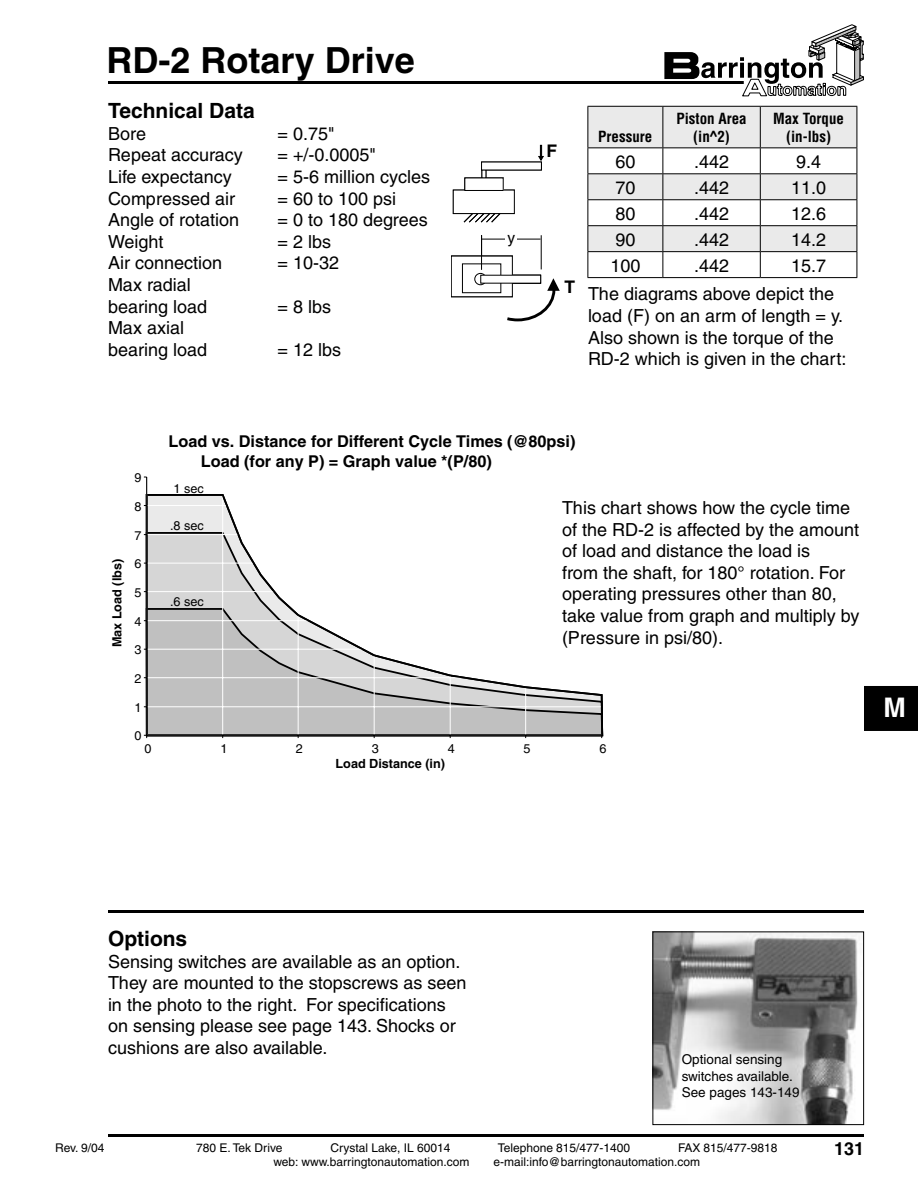
<style>
.page{position:relative;width:918px;height:1188px;background:#fff}
.page>*{position:absolute;margin:0;border:0;box-sizing:border-box;transform-origin:0 0}
.t1{font:700 36px "Helvetica";color:#000}
.t2{font:700 27px "Helvetica";color:#fff}
.small_title{font:700 21px "Helvetica";color:#000}
.body{font:18px/21.6px "Helvetica";color:#000}
.t3{font:700 18px "Helvetica";color:#000}
.t4{font:700 17.4px "Helvetica";color:#000}
.t5{font:700 16.2px/19.8px "Helvetica";color:#000}
.t6{font:15.45px "Helvetica";color:#000}
.body-2{font:700 condensed 15px/18px "Helvetica";color:#000;text-align:center}
.features{font:13.5px/16.2px "Helvetica";color:#000}
.t7{font:12.6px "Helvetica";color:#000}
.t8{font:700 12.6px "Helvetica";color:#000}
.t9{font:12px "Helvetica";color:#000}
</style>
<div class="page">
<hr style="left:108px;top:1134px;width:756px;height:3px;background:#000">
<hr style="left:108px;top:81px;width:636px;height:3px;background:#000">
<svg style="left:664px;top:24px;width:200px;height:72px"></svg>
<div style="left:864px;top:90px;width:54px;height:1084px;background:#000"></div>
<hr style="left:864px;top:683px;width:54px;height:3px;background:#fff">
<hr style="left:864px;top:731px;width:54px;height:3px;background:#fff">
<div style="left:862px;top:85px;width:56px;height:599px;background:#fff"></div>
<div style="left:864px;top:733px;width:54px;height:447px;background:#fff"></div>
<img style="left:654px;top:934px;width:206px;height:189px">
<div style="left:652px;top:932px;width:212px;height:193px;border:1px solid #000"></div>
<svg style="left:587px;top:106px;width:271px;height:171px"></svg>
<hr style="left:587px;top:277px;width:76px;height:1px;background:#000">
<hr style="left:663px;top:277px;width:97px;height:1px;background:#000">
<hr style="left:760px;top:277px;width:97px;height:1px;background:#000">
<div style="left:453px;top:190px;width:62px;height:24px;border:1px solid #000"></div>
<svg style="left:482px;top:170px;width:4px;height:8px"></svg>
<div style="left:465px;top:178px;width:38px;height:13px;border:1px solid #000"></div>
<svg style="left:538px;top:145px;width:6px;height:17px"></svg>
<svg style="left:463px;top:213px;width:79px;height:57px"></svg>
<svg style="left:461px;top:258px;width:50px;height:36px"></svg>
<div style="left:451px;top:256px;width:62px;height:41px;border:1px solid #000"></div>
<div style="left:462px;top:264px;width:39px;height:29px;background:#fff"></div>
<div style="left:462px;top:264px;width:39px;height:29px;border:1px solid #000"></div>
<div style="left:475px;top:273px;width:11px;height:12px;border:1px solid #000;border-radius:50%"></div>
<hr style="left:481px;top:235px;width:1px;height:35px;background:#000">
<div style="left:481px;top:275px;width:60px;height:8px;background:#fff"></div>
<svg style="left:504px;top:278px;width:56px;height:43px"></svg>
<hr style="left:482px;top:239px;width:59px;height:1px;background:#000">
<div style="left:506px;top:231px;width:11px;height:16px;background:#fff"></div>
<svg style="left:145px;top:493px;width:459px;height:244px"></svg>
<hr style="left:146px;top:477px;width:1px;height:258px;background:#000">
<hr style="left:147px;top:735px;width:455px;height:1px;background:#000">
<hr style="left:108px;top:910px;width:756px;height:3px;background:#000">
<p class="t1" style="left:106px;top:39px;width:310px">RD-2 Rotary Drive</p>
<p class="small_title" style="left:108px;top:98px;width:148px">Technical Data</p>
<p class="body" style="left:108px;top:123px;width:40px">Bore</p>
<p class="body" style="left:278px;top:123px;width:58px">= 0.75"</p>
<p class="body" style="left:108px;top:144px;width:136px">Repeat accuracy</p>
<p class="body" style="left:278px;top:144px;width:100px">= +/-0.0005"</p>
<p class="body" style="left:108px;top:166px;width:125px">Life expectancy</p>
<p class="body" style="left:278px;top:166px;width:154px">= 5-6 million cycles</p>
<p class="body" style="left:108px;top:187px;width:129px">Compressed air</p>
<p class="body" style="left:278px;top:187px;width:120px">= 60 to 100 psi</p>
<p class="body" style="left:108px;top:209px;width:133px">Angle of rotation</p>
<p class="body" style="left:278px;top:209px;width:152px">= 0 to 180 degrees</p>
<p class="body" style="left:108px;top:231px;width:57px">Weight</p>
<p class="body" style="left:278px;top:231px;width:55px">= 2 lbs</p>
<p class="body" style="left:108px;top:252px;width:116px">Air connection</p>
<p class="body" style="left:278px;top:252px;width:63px">= 10-32</p>
<p class="body" style="left:108px;top:274px;width:101px">Max radial bearing load</p>
<p class="body" style="left:278px;top:295px;width:55px">= 8 lbs</p>
<p class="body" style="left:108px;top:317px;width:101px">Max axial bearing load</p>
<p class="body" style="left:278px;top:339px;width:65px">= 12 lbs</p>
<p class="t6" style="left:507px;top:229px;width:9px">y</p>
<p class="t4" style="left:546px;top:140px;width:12px">F</p>
<p class="t4" style="left:565px;top:276px;width:12px">T</p>
<p class="body-2" style="left:598px;top:127px;width:56px">Pressure</p>
<p class="body-2" style="left:676px;top:109px;width:72px">Piston Area (in^2)</p>
<p class="body-2" style="left:773px;top:109px;width:72px">Max Torque (in-lbs)</p>
<p class="body" style="left:615px;top:151px;width:22px">60</p>
<p class="body" style="left:694px;top:151px;width:37px">.442</p>
<p class="body" style="left:796px;top:151px;width:27px">9.4</p>
<p class="body" style="left:615px;top:177px;width:22px">70</p>
<p class="body" style="left:694px;top:177px;width:37px">.442</p>
<p class="body" style="left:791px;top:177px;width:37px">11.0</p>
<p class="body" style="left:615px;top:203px;width:22px">80</p>
<p class="body" style="left:694px;top:203px;width:37px">.442</p>
<p class="body" style="left:791px;top:203px;width:37px">12.6</p>
<p class="body" style="left:615px;top:229px;width:22px">90</p>
<p class="body" style="left:694px;top:229px;width:37px">.442</p>
<p class="body" style="left:791px;top:229px;width:37px">14.2</p>
<p class="body" style="left:610px;top:254px;width:32px">100</p>
<p class="body" style="left:694px;top:254px;width:37px">.442</p>
<p class="body" style="left:791px;top:254px;width:37px">15.7</p>
<p class="body" style="left:588px;top:283px;width:260px">The diagrams above depict the load (F) on an arm of length = y.<br>Also shown is the torque of the<br>RD-2 which is given in the chart:</p>
<p class="t8" style="left:109px;top:647px;width:90px;rotate:-90deg">Max Load (lbs)</p>
<p class="t7" style="left:134px;top:470px;width:9px">9</p>
<p class="t7" style="left:134px;top:499px;width:9px">8</p>
<p class="t7" style="left:134px;top:528px;width:9px">7</p>
<p class="t7" style="left:134px;top:557px;width:9px">6</p>
<p class="t7" style="left:134px;top:585px;width:9px">5</p>
<p class="t7" style="left:134px;top:614px;width:9px">4</p>
<p class="t7" style="left:134px;top:643px;width:9px">3</p>
<p class="t7" style="left:134px;top:671px;width:9px">2</p>
<p class="t7" style="left:134px;top:700px;width:9px">1</p>
<p class="t7" style="left:134px;top:729px;width:9px">0</p>
<p class="t5" style="left:201px;top:431px;width:376px;text-indent:-32px">Load vs. Distance for Different Cycle Times (@80psi)<br>Load (for any P) = Graph value *(P/80)</p>
<p class="t7" style="left:174px;top:481px;width:32px">1 sec</p>
<p class="t7" style="left:170px;top:518px;width:35px">.8 sec</p>
<p class="t7" style="left:170px;top:595px;width:35px">.6 sec</p>
<p class="body" style="left:562px;top:497px;width:299px">This chart shows how the cycle time of the RD-2 is affected by the amount of load and distance the load is<br>from the shaft, for 180° rotation. For operating pressures other than 80, take value from graph and multiply by (Pressure in psi/80).</p>
<p class="t7" style="left:144px;top:742px;width:9px">0</p>
<p class="t7" style="left:220px;top:742px;width:9px">1</p>
<p class="t7" style="left:296px;top:742px;width:9px">2</p>
<p class="t7" style="left:372px;top:742px;width:9px">3</p>
<p class="t7" style="left:448px;top:742px;width:9px">4</p>
<p class="t7" style="left:523px;top:742px;width:9px">5</p>
<p class="t7" style="left:599px;top:742px;width:9px">6</p>
<p class="t8" style="left:336px;top:756px;width:111px">Load Distance (in)</p>
<h2 class="t2" style="left:884px;top:692px;width:24px">M</h2>
<p class="small_title" style="left:108px;top:926px;width:81px">Options</p>
<p class="body" style="left:108px;top:950px;width:360px">Sensing switches are available as an option.<br>They are mounted to the stopscrews as seen in the photo to the right. For specifications on sensing please see page 143. Shocks or cushions are also available.</p>
<p class="features" style="left:682px;top:1051px;width:119px">Optional sensing switches available.<br>See pages 143-149</p>
<p class="t9" style="left:55px;top:1141px;width:51px">Rev. 9/04</p>
<p class="t9" style="left:196px;top:1141px;width:88px">780 E. Tek Drive</p>
<p class="t9" style="left:330px;top:1141px;width:121px">Crystal Lake, IL 60014</p>
<p class="t9" style="left:498px;top:1141px;width:134px">Telephone 815/477-1400</p>
<p class="t9" style="left:678px;top:1141px;width:101px">FAX 815/477-9818</p>
<p class="t9" style="left:273px;top:1155px;width:198px">web: www.barringtonautomation.com</p>
<p class="t9" style="left:494px;top:1155px;width:208px">e-mail:info@barringtonautomation.com</p>
<p class="t3" style="left:834px;top:1138px;width:32px">131</p>
</div>
